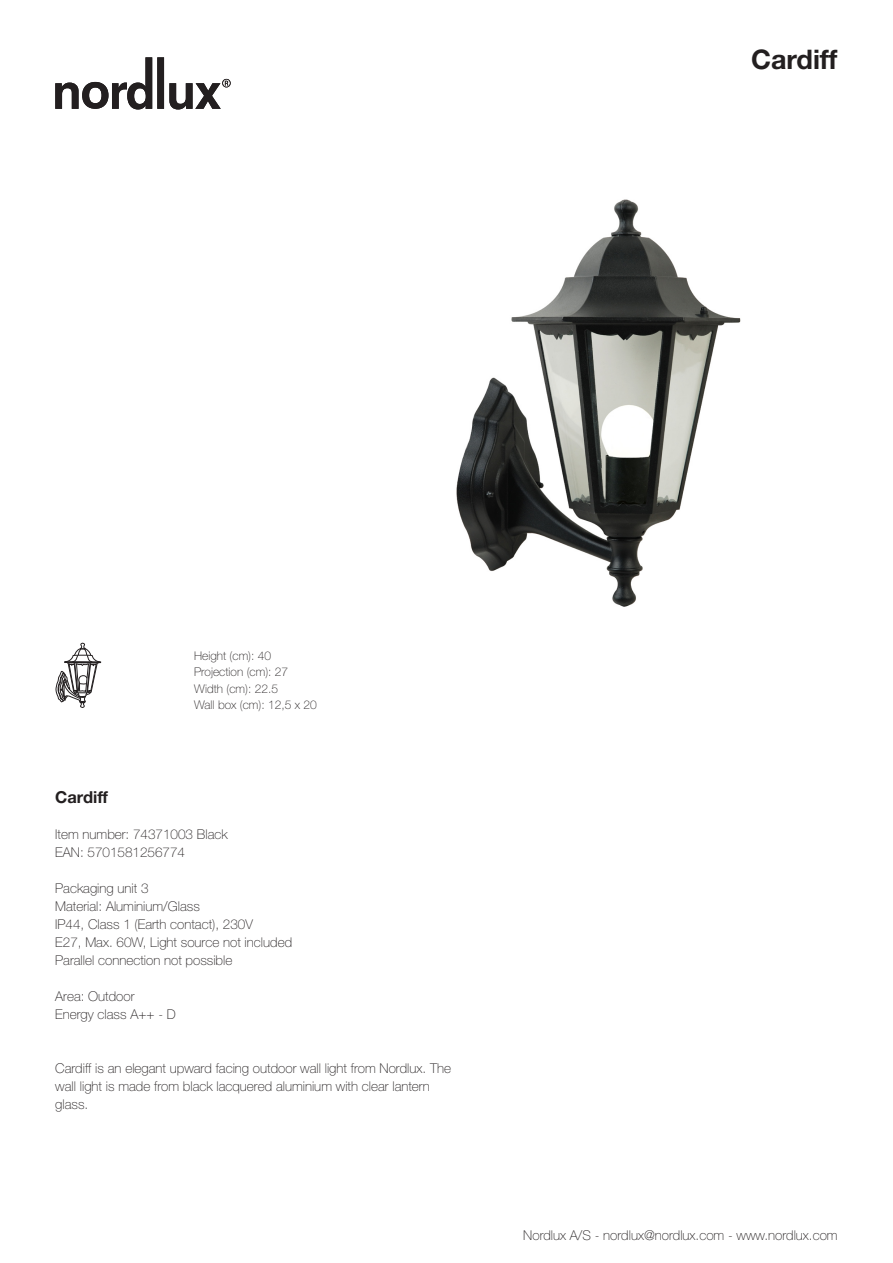
<style>
.page{position:relative;width:893px;height:1263px;background:#fff}
.page>*{position:absolute;margin:0;border:0;box-sizing:border-box;transform-origin:0 0}
.DSModelBodytext{font:700 27px "Helvetica Neue";color:#231f20}
.Model{font:700 16.5px "Helvetica Neue";color:#231f20}
.FLOWBodytext{font:100 13.5px/18px "Helvetica Neue";color:#231f20}
.BUNDBodytext{font:100 13.5px "Helvetica Neue";color:#231f20}
.DSSTREGBodytext{font:100 12px "Helvetica Neue";color:#231f20}
</style>
<div class="page">
<svg style="left:56px;top:642px;width:45px;height:66px"></svg>
<img style="left:456px;top:199px;width:285px;height:408px">
<svg style="left:55px;top:57px;width:176px;height:52px"></svg>
<p class="DSModelBodytext" style="left:751px;top:43px;width:88px">Cardiff</p>
<p class="DSSTREGBodytext" style="left:194px;top:649px;width:78px">Height (cm): 40</p>
<p class="DSSTREGBodytext" style="left:194px;top:665px;width:96px">Projection (cm): 27</p>
<p class="DSSTREGBodytext" style="left:194px;top:682px;width:85px">Width (cm): 22.5</p>
<p class="DSSTREGBodytext" style="left:194px;top:698px;width:124px">Wall box (cm): 12,5 x 20</p>
<p class="Model" style="left:55px;top:786px;width:54px">Cardiff</p>
<p class="FLOWBodytext" style="left:55px;top:825px;width:174px">Item number: 74371003 Black</p>
<p class="FLOWBodytext" style="left:55px;top:843px;width:131px">EAN: 5701581256774</p>
<p class="FLOWBodytext" style="left:55px;top:879px;width:95px">Packaging unit 3</p>
<p class="FLOWBodytext" style="left:55px;top:897px;width:146px">Material: Aluminium/Glass</p>
<p class="FLOWBodytext" style="left:55px;top:915px;width:199px">IP44, Class 1 (Earth contact), 230V</p>
<p class="FLOWBodytext" style="left:55px;top:933px;width:238px">E27, Max. 60W, Light source not included</p>
<p class="FLOWBodytext" style="left:55px;top:951px;width:179px">Parallel connection not possible</p>
<p class="FLOWBodytext" style="left:55px;top:987px;width:81px">Area: Outdoor</p>
<p class="FLOWBodytext" style="left:55px;top:1005px;width:122px">Energy class A++ - D</p>
<p class="FLOWBodytext" style="left:55px;top:1059px;width:397px">Cardiff is an elegant upward facing outdoor wall light from Nordlux. The wall light is made from black lacquered aluminium with clear lantern glass.</p>
<p class="BUNDBodytext" style="left:523px;top:1227px;width:316px">Nordlux A/S - nordlux@nordlux.com - www.nordlux.com</p>
</div>
